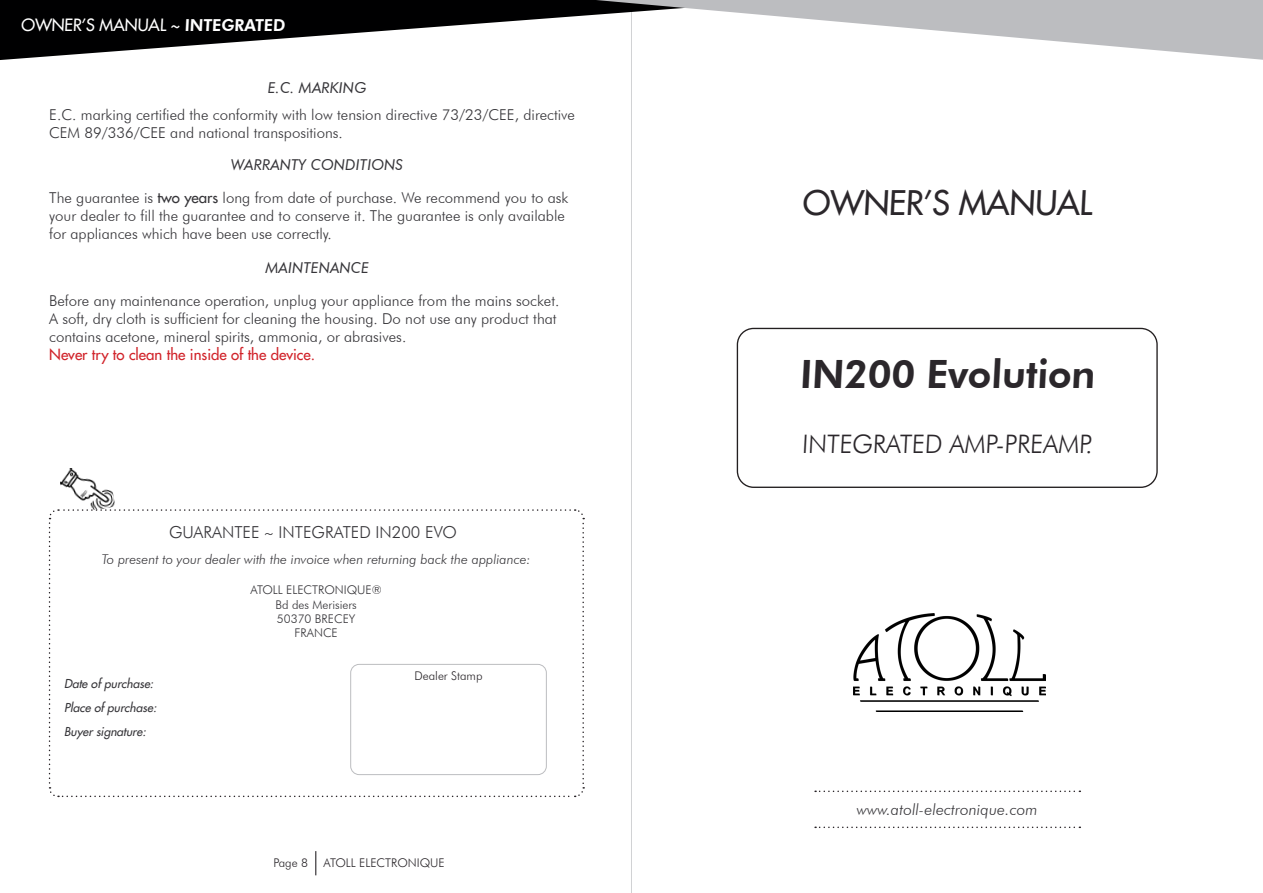
<style>
.page{position:relative;width:1263px;height:893px;background:#fff}
.page>*{position:absolute;margin:0;border:0;box-sizing:border-box;transform-origin:0 0}
.t1{font:800 39px "Futura BT";color:#2b272b}
.t2{font:33px "Futura LT";color:#2b272b}
.t3{font:300 25.5px "Futura BT";color:#2b272b}
.t4{font:300 16.5px "Futura BT";color:#363539}
.t5{font:16.5px "Futura LT";color:#fff}
.t6{font:italic 300 15.75px "Futura BT";letter-spacing:.005em;color:#363539}
.t7{font:300 15px/18px "Futura BT";color:#363539}
.t8{font:italic 15px "Futura BT";letter-spacing:.005em;color:#363539}
.t9{font:15px "Futura LT";color:#d1232a}
.t10{font:italic 300 13.5px "Futura BT";color:#363539}
.t11{font:300 12px "Futura BT";color:#363539}
.t12{font:italic 12px "Futura LT";color:#363539}
.t13{font:300 12px "Futura BT";color:#2b272b}
.s1{font-family:"Futura BT";font-weight:800}
.s2{font-family:"Futura LT";font-weight:400}
.s3{font-family:"Minion Pro";font-weight:400}
</style>
<div class="page">
<hr style="left:631px;top:0;width:1px;height:893px;background:#d1d2d4">
<svg style="left:0;top:0;width:359px;height:60px;fill:#000001"></svg>
<svg style="left:359px;top:0;width:904px;height:60px"></svg>
<svg style="left:315px;top:851px;width:1px;height:24px"></svg>
<svg style="left:48px;top:509px;width:537px;height:289px"></svg>
<div style="left:351px;top:664px;width:195px;height:111px;background:#fff;border-radius:9px"></div>
<div style="left:350px;top:664px;width:197px;height:111px;border:1px solid #bcbdc0;border-radius:9px"></div>
<img style="left:58px;top:468px;width:57px;height:47px">
<svg style="left:815px;top:791px;width:265px;height:1px"></svg>
<svg style="left:815px;top:827px;width:265px;height:1px"></svg>
<img style="left:853px;top:613px;width:193px;height:98px">
<div style="left:737px;top:328px;width:421px;height:160px;border:1px solid #231f20;border-radius:16px"></div>
<p class="t5" style="left:21px;top:14px;width:267px">OWNER’S MANUAL ~ <span class="s1">INTEGRATED</span></p>
<p class="t8" style="left:268px;top:79px;width:100px">E.C. MARKING</p>
<p class="t7" style="left:49px;top:106px;width:527px">E.C. marking certified the conformity with low tension directive 73/23/CEE, directive<br>CEM 89/336/CEE and national transpositions.</p>
<p class="t8" style="left:231px;top:156px;width:174px">WARRANTY CONDITIONS</p>
<p class="t7" style="left:49px;top:189px;width:521px">The guarantee is <span class="s2">two years</span> long from date of purchase. We recommend you to ask your dealer to fill the guarantee and to conserve it. The guarantee is only available for appliances which have been use correctly.</p>
<p class="t8" style="left:265px;top:259px;width:105px">MAINTENANCE</p>
<p class="t7" style="left:49px;top:291px;width:512px">Before any maintenance operation, unplug your appliance from the mains socket.<br>A soft, dry cloth is sufficient for cleaning the housing. Do not use any product that contains acetone, mineral spirits, ammonia, or abrasives.</p>
<p class="t9" style="left:49px;top:344px;width:267px">Never try to clean the inside of the device.</p>
<p class="t4" style="left:169px;top:522px;width:289px">GUARANTEE <span class="s3">~</span> INTEGRATED IN200 EVO</p>
<p class="t10" style="left:102px;top:551px;width:430px">To present to your dealer with the invoice when returning back the appliance:</p>
<p class="t11" style="left:251px;top:583px;width:133px">ATOLL ELECTRONIQUE®</p>
<p class="t11" style="left:276px;top:597px;width:83px">Bd des Merisiers</p>
<p class="t11" style="left:277px;top:611px;width:80px">50370 BRECEY</p>
<p class="t11" style="left:295px;top:626px;width:45px">FRANCE</p>
<p class="t12" style="left:64px;top:675px;width:94px">Date of purchase:</p>
<p class="t12" style="left:64px;top:699px;width:97px">Place of purchase:</p>
<p class="t12" style="left:64px;top:723px;width:86px">Buyer signature:</p>
<p class="t13" style="left:414px;top:668px;width:70px">Dealer Stamp</p>
<p class="t13" style="left:273px;top:855px;width:36px">Page 8</p>
<p class="t13" style="left:323px;top:855px;width:123px">ATOLL ELECTRONIQUE</p>
<p class="t2" style="left:802px;top:182px;width:291px">OWNER’S MANUAL</p>
<p class="t1" style="left:799px;top:351px;width:299px">IN200 Evolution</p>
<p class="t3" style="left:802px;top:428px;width:294px">INTEGRATED AMP-PREAMP.</p>
<p class="t6" style="left:857px;top:800px;width:182px">www.atoll-electronique.com</p>
</div>
